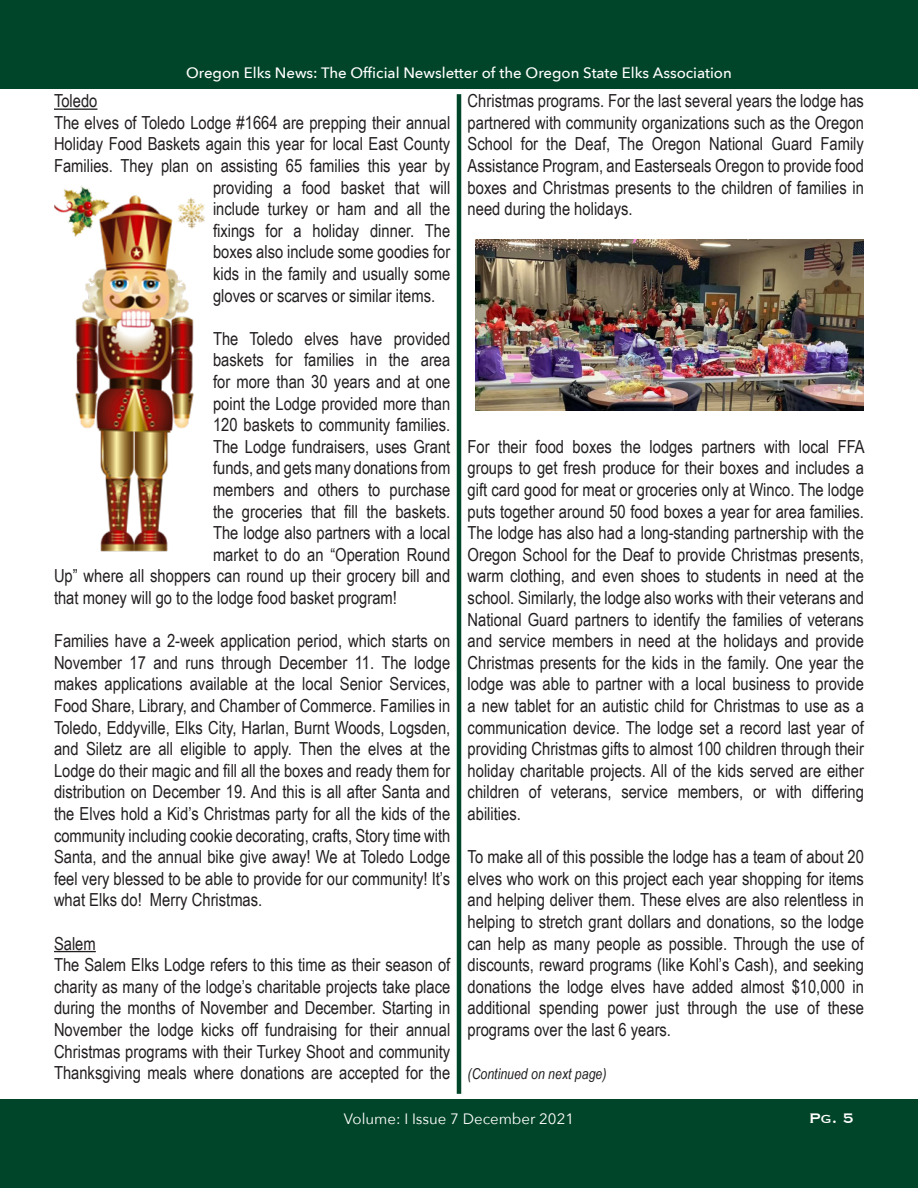
<style>
.page{position:relative;width:918px;height:1188px;background:#fff}
.page>*{position:absolute;margin:0;border:0;box-sizing:border-box;transform-origin:0 0}
.t1{font:18px/21.6px "Arial Narrow";color:#231f20;text-align:justify}
.t2{font:18px "Copperplate";color:#fff}
.t3{font:500 15px "Avenir Next";color:#fff}
.t4{font:15px "Avenir Next";color:#fff}
.t5{font:italic 15px "Arial Narrow";color:#231f20}
</style>
<div class="page">
<div style="left:0;top:1100px;width:918px;height:88px;background:#004529"></div>
<div style="left:0;top:0;width:918px;height:88px;background:#004529"></div>
<hr style="left:457px;top:94px;width:4px;height:1000px;background:#004529">
<hr style="left:54px;top:109px;width:43px;height:1px;background:#231f20">
<hr style="left:54px;top:951px;width:42px;height:1px;background:#231f20">
<img style="left:54px;top:186px;width:151px;height:366px">
<img style="left:475px;top:240px;width:389px;height:170px">
<p class="t3" style="left:186px;top:60px;width:547px">Oregon Elks News: The Official Newsletter of the Oregon State Elks Association</p>
<p class="t1" style="left:54px;top:89px;width:45px">Toledo</p>
<p class="t1" style="left:54px;top:111px;width:398px">The elves of Toledo Lodge #1664 are prepping their annual</p>
<p class="t1" style="left:54px;top:133px;width:398px">Holiday Food Baskets again this year for local East County</p>
<p class="t1" style="left:54px;top:154px;width:398px">Families. They plan on assisting 65 families this year by</p>
<p class="t1" style="left:213px;top:176px;width:239px">providing a food basket that will</p>
<p class="t1" style="left:213px;top:197px;width:239px">include turkey or ham and all the</p>
<p class="t1" style="left:213px;top:219px;width:239px">fixings for a holiday dinner. The</p>
<p class="t1" style="left:213px;top:241px;width:239px">boxes also include some goodies for</p>
<p class="t1" style="left:213px;top:262px;width:239px">kids in the family and usually some</p>
<p class="t1" style="left:213px;top:284px;width:224px">gloves or scarves or similar items.</p>
<p class="t1" style="left:213px;top:327px;width:239px">The Toledo elves have provided</p>
<p class="t1" style="left:213px;top:349px;width:239px">baskets for families in the area</p>
<p class="t1" style="left:213px;top:370px;width:239px">for more than 30 years and at one</p>
<p class="t1" style="left:213px;top:392px;width:239px">point the Lodge provided more than</p>
<p class="t1" style="left:213px;top:413px;width:239px">120 baskets to community families.</p>
<p class="t1" style="left:213px;top:435px;width:239px">The Lodge fundraisers, uses Grant</p>
<p class="t1" style="left:213px;top:457px;width:239px">funds, and gets many donations from</p>
<p class="t1" style="left:213px;top:478px;width:239px">members and others to purchase</p>
<p class="t1" style="left:213px;top:500px;width:239px">the groceries that fill the baskets.</p>
<p class="t1" style="left:213px;top:521px;width:239px">The lodge also partners with a local</p>
<p class="t1" style="left:213px;top:543px;width:239px">market to do an “Operation Round</p>
<p class="t1" style="left:54px;top:565px;width:398px">Up” where all shoppers can round up their grocery bill and</p>
<p class="t1" style="left:54px;top:586px;width:344px">that money will go to the lodge food basket program!</p>
<p class="t1" style="left:54px;top:629px;width:398px">Families have a 2-week application period, which starts on November 17 and runs through December 11. The lodge makes applications available at the local Senior Services, Food Share, Library, and Chamber of Commerce. Families in Toledo, Eddyville, Elks City, Harlan, Burnt Woods, Logsden, and Siletz are all eligible to apply. Then the elves at the Lodge do their magic and fill all the boxes and ready them for distribution on December 19. And this is all after Santa and the Elves hold a Kid’s Christmas party for all the kids of the community including cookie decorating, crafts, Story time with Santa, and the annual bike give away! We at Toledo Lodge feel very blessed to be able to provide for our community! It’s what Elks do! Merry Christmas.</p>
<p class="t1" style="left:54px;top:932px;width:43px">Salem</p>
<p class="t1" style="left:54px;top:953px;width:398px">The Salem Elks Lodge refers to this time as their season of charity as many of the lodge’s charitable projects take place during the months of November and December. Starting in November the lodge kicks off fundraising for their annual Christmas programs with their Turkey Shoot and community Thanksgiving meals where donations are accepted for the</p>
<p class="t1" style="left:468px;top:89px;width:398px">Christmas programs. For the last several years the lodge has partnered with community organizations such as the Oregon School for the Deaf, The Oregon National Guard Family Assistance Program, and Easterseals Oregon to provide food boxes and Christmas presents to the children of families in need during the holidays.</p>
<p class="t1" style="left:468px;top:435px;width:399px">For their food boxes the lodges partners with local FFA groups to get fresh produce for their boxes and includes a gift card good for meat or groceries only at Winco. The lodge puts together around 50 food boxes a year for area families.<br>The lodge has also had a long-standing partnership with the Oregon School for the Deaf to provide Christmas presents, warm clothing, and even shoes to students in need at the school. Similarly, the lodge also works with their veterans and National Guard partners to identify the families of veterans and service members in need at the holidays and provide Christmas presents for the kids in the family. One year the lodge was able to partner with a local business to provide a new tablet for an autistic child for Christmas to use as a communication device. The lodge set a record last year of providing Christmas gifts to almost 100 children through their holiday charitable projects. All of the kids served are either children of veterans, service members, or with differing abilities.</p>
<p class="t1" style="left:468px;top:845px;width:398px">To make all of this possible the lodge has a team of about 20 elves who work on this project each year shopping for items and helping deliver them. These elves are also relentless in helping to stretch grant dollars and donations, so the lodge can help as many people as possible. Through the use of discounts, reward programs (like Kohl’s Cash), and seeking donations the lodge elves have added almost $10,000 in additional spending power just through the use of these programs over the last 6 years.</p>
<p class="t5" style="left:468px;top:1064px;width:140px">(Continued on next page)</p>
<p class="t4" style="left:344px;top:1107px;width:232px">Volume: I Issue 7 December 2021</p>
<p class="t2" style="left:809px;top:1107px;width:46px">Pg. 5</p>
</div>
